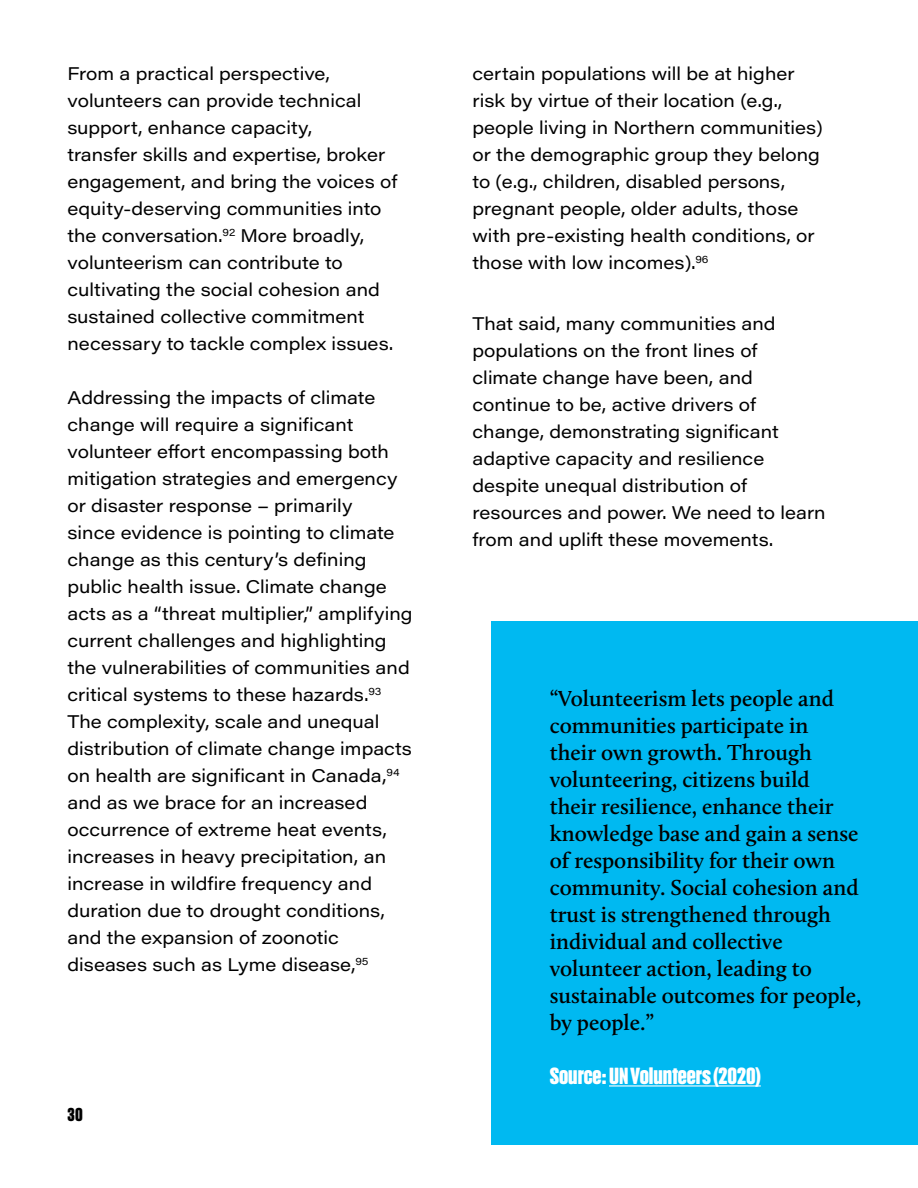
<style>
.page{position:relative;width:918px;height:1188px;background:#fff}
.page>*{position:absolute;margin:0;border:0;box-sizing:border-box;transform-origin:0 0}
.t1{font:600 22.5px/27px "Calluna";color:#000}
.t2{font:900 22.5px "Anguita Sans";color:#fff}
.t3{font:18px/27px "Acumin Pro Wide";color:#000}
.t4{font:900 18px "Anguita Sans";color:#000}
</style>
<div class="page">
<div style="left:491px;top:622px;width:427px;height:523px;background:#00b9f1"></div>
<hr style="left:609px;top:1085px;width:152px;height:2px;background:#fff">
<p class="t3" style="left:67px;top:60px;width:331px">From a practical perspective, volunteers can provide technical support, enhance capacity,<br>transfer skills and expertise, broker engagement, and bring the voices of equity-deserving communities into the conversation.<sup>92</sup> More broadly, volunteerism can contribute to cultivating the social cohesion and sustained collective commitment necessary to tackle complex issues.</p>
<p class="t3" style="left:67px;top:384px;width:347px">Addressing the impacts of climate change will require a significant volunteer effort encompassing both mitigation strategies and emergency or disaster response – primarily<br>since evidence is pointing to climate change as this century’s defining public health issue. Climate change acts as a “threat multiplier,” amplifying current challenges and highlighting the vulnerabilities of communities and critical systems to these hazards.<sup>93<br></sup>The complexity, scale and unequal distribution of climate change impacts on health are significant in Canada,<sup>94 </sup>and as we brace for an increased occurrence of extreme heat events, increases in heavy precipitation, an increase in wildfire frequency and duration due to drought conditions, and the expansion of zoonotic diseases such as Lyme disease,<sup>95</sup></p>
<p class="t4" style="left:68px;top:1104px;width:17px">30</p>
<p class="t3" style="left:472px;top:60px;width:352px">certain populations will be at higher risk by virtue of their location (e.g., people living in Northern communities) or the demographic group they belong to (e.g., children, disabled persons, pregnant people, older adults, those with pre-existing health conditions, or those with low incomes).<sup>96</sup></p>
<p class="t3" style="left:473px;top:309px;width:355px">That said, many communities and populations on the front lines of climate change have been, and continue to be, active drivers of change, demonstrating significant adaptive capacity and resilience despite unequal distribution of resources and power. We need to learn from and uplift these movements.</p>
<p class="t1" style="left:550px;top:684px;width:313px">“Volunteerism lets people and communities participate in<br>their own growth. Through volunteering, citizens build their resilience, enhance their knowledge base and gain a sense of responsibility for their own community. Social cohesion and trust is strengthened through individual and collective volunteer action, leading to sustainable outcomes for people, by people.”</p>
<p class="t2" style="left:550px;top:1063px;width:213px">Source: UN Volunteers (2020)</p>
</div>
